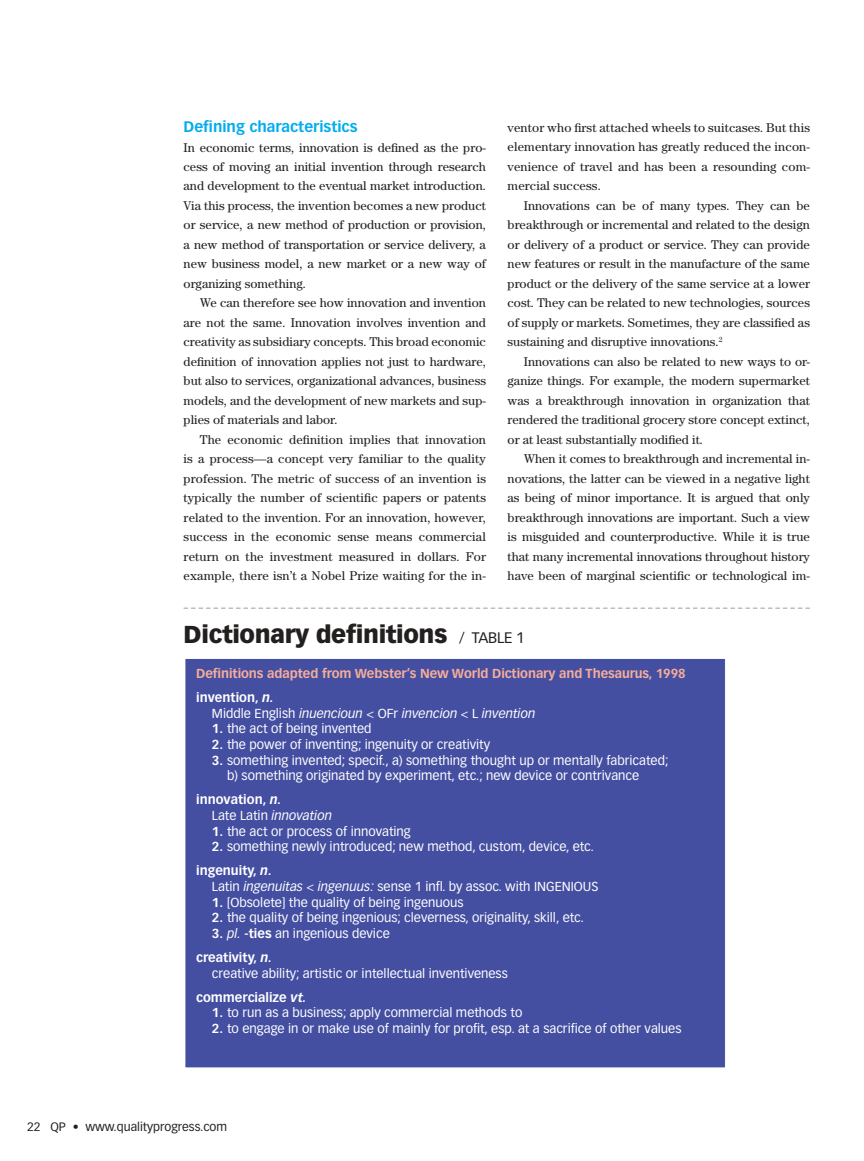
<style>
.page{position:relative;width:864px;height:1161px;background:#fff}
.page>*{position:absolute;margin:0;border:0;box-sizing:border-box;transform-origin:0 0}
.t1{font:900 24px "Vectora LT Std";letter-spacing:-.015em;color:#231f1f}
.t2{font:700 15px "Vectora LT Std";color:#00adef}
.t3{font:12.75px/19.5px "Century Std";color:#231f1f;text-align:justify}
.t4{font:12.75px/24.2px "Vectora LT Std";color:#fff}
.t5{font:700 12.75px/24.2px "Vectora LT Std";letter-spacing:-.005em;color:#f8ad97}
.t6{font:700 12.75px/15.6px "Vectora LT Std";color:#fff}
.t7{font:italic 12.75px "Vectora LT Std";color:#fff}
.t8{font:12px "Vectora LT Std";color:#231f1f}
.s1{font-weight:400;font-size:15px}
.s2{color:#fff}
.s3{font-style:italic;color:#fff}
.s4{font-style:normal}
.s5{font-weight:700}
.s6{font-style:italic}
.s7{font-weight:400}
.s8{font-weight:400;font-style:italic}
.s9{font-weight:700;font-style:italic}
</style>
<div class="page">
<svg style="left:184px;top:608px;width:626px;height:1px"></svg>
<div style="left:185px;top:658px;width:540px;height:410px;background:#444fa1"></div>
<p class="t2" style="left:184px;top:120px;width:175px">Defining characteristics</p>
<p class="t3" style="left:184px;top:139px;width:304px">In economic terms, innovation is defined as the pro&shy;cess of moving an initial invention through research and development to the eventual market introduction.<br>Via this process, the invention becomes a new product or service, a new method of production or provision, a new method of transportation or service delivery, a new business model, a new market or a new way of organizing something.</p>
<p class="t3" style="left:184px;top:295px;width:304px;text-indent:16px">We can therefore see how innovation and invention are not the same. Innovation involves invention and creativity as subsidiary concepts. This broad economic definition of innovation applies not just to hardware, but also to services, organizational advances, business models, and the development of new markets and sup&shy;plies of materials and labor.</p>
<p class="t3" style="left:184px;top:431px;width:304px;text-indent:16px">The economic definition implies that innovation is a process—a concept very familiar to the quality profession. The metric of success of an invention is typically the number of scientific papers or patents related to the invention. For an innovation, however, success in the economic sense means commercial return on the investment measured in dollars. For example, there isn’t a Nobel Prize waiting for the in-</p>
<p class="t3" style="left:508px;top:119px;width:304px">ventor who first attached wheels to suitcases. But this elementary innovation has greatly reduced the incon&shy;venience of travel and has been a resounding com&shy;mercial success.</p>
<p class="t3" style="left:508px;top:197px;width:304px;text-indent:16px">Innovations can be of many types. They can be breakthrough or incremental and related to the design or delivery of a product or service. They can provide new features or result in the manufacture of the same product or the delivery of the same service at a lower cost. They can be related to new technologies, sources of supply or markets. Sometimes, they are classified as sustaining and disruptive innovations.<sup>2</sup></p>
<p class="t3" style="left:508px;top:353px;width:304px;text-indent:16px">Innovations can also be related to new ways to or&shy;ganize things. For example, the modern supermarket was a breakthrough innovation in organization that rendered the traditional grocery store concept extinct, or at least substantially modified it.</p>
<p class="t3" style="left:508px;top:451px;width:304px;text-indent:16px">When it comes to breakthrough and incremental in&shy;novations, the latter can be viewed in a negative light as being of minor importance. It is argued that only breakthrough innovations are important. Such a view is misguided and counterproductive. While it is true that many incremental innovations throughout history have been of marginal scientific or technological im-</p>
<h1 class="t1" style="left:184px;top:623px;width:343px">Dictionary definitions <span class="s1">/ TABLE 1</span></h1>
<p class="t5" style="left:196px;top:662px;width:491px">Definitions adapted from Webster’s New World Dictionary and Thesaurus, 1998 <span class="s2">invention,</span> <span class="s3">n.</span></p>
<p class="t7" style="left:212px;top:706px;width:325px"><span class="s4">Middle English</span> inuencioun <span class="s4">&lt; OFr</span> invencion <span class="s4">&lt; L</span> invention</p>
<p class="t4" style="left:212px;top:718px;width:161px"><span class="s5">1.</span> the act of being invented</p>
<p class="t4" style="left:212px;top:733px;width:280px"><span class="s5">2.</span> the power of inventing; ingenuity or creativity</p>
<p class="t4" style="left:227px;top:753px;width:443px;line-height:15.6px;text-indent:-15px"><span class="s5">3.</span> something invented; specif., a) something thought up or mentally fabricated; b) something originated by experiment, etc.; new device or contrivance</p>
<p class="t6" style="left:212px;top:793px;width:122px;text-indent:-16px">innovation, <span class="s6">n.<br></span><span class="s7">Late Latin</span> <span class="s8">innovation</span></p>
<p class="t4" style="left:212px;top:820px;width:200px"><span class="s5">1.</span> the act or process of innovating</p>
<p class="t4" style="left:196px;top:835px;width:399px;text-indent:16px"><span class="s5">2.</span> something newly introduced; new method, custom, device, etc. <span class="s5">ingenuity,</span> <span class="s9">n.</span></p>
<p class="t4" style="left:212px;top:875px;width:388px">Latin <span class="s6">ingenuitas &lt; ingenuus:</span> sense 1 infl. by assoc. with INGENIOUS</p>
<p class="t4" style="left:212px;top:891px;width:253px"><span class="s5">1.</span> [Obsolete] the quality of being ingenuous</p>
<p class="t4" style="left:212px;top:906px;width:374px"><span class="s5">2.</span> the quality of being ingenious; cleverness, originality, skill, etc.</p>
<p class="t6" style="left:196px;top:922px;width:195px;line-height:24.2px;text-indent:16px">3. <span class="s8">pl.</span> -ties <span class="s7">an ingenious device </span>creativity, <span class="s6">n.</span></p>
<p class="t4" style="left:196px;top:962px;width:313px;text-indent:16px">creative ability; artistic or intellectual inventiveness <span class="s5">commercialize</span> <span class="s9">vt.</span></p>
<p class="t4" style="left:212px;top:1002px;width:312px"><span class="s5">1.</span> to run as a business; apply commercial methods to</p>
<p class="t4" style="left:212px;top:1017px;width:471px"><span class="s5">2.</span> to engage in or make use of mainly for profit, esp. at a sacrifice of other values</p>
<p class="t8" style="left:27px;top:1121px;width:202px">22 QP • www.qualityprogress.com</p>
</div>
